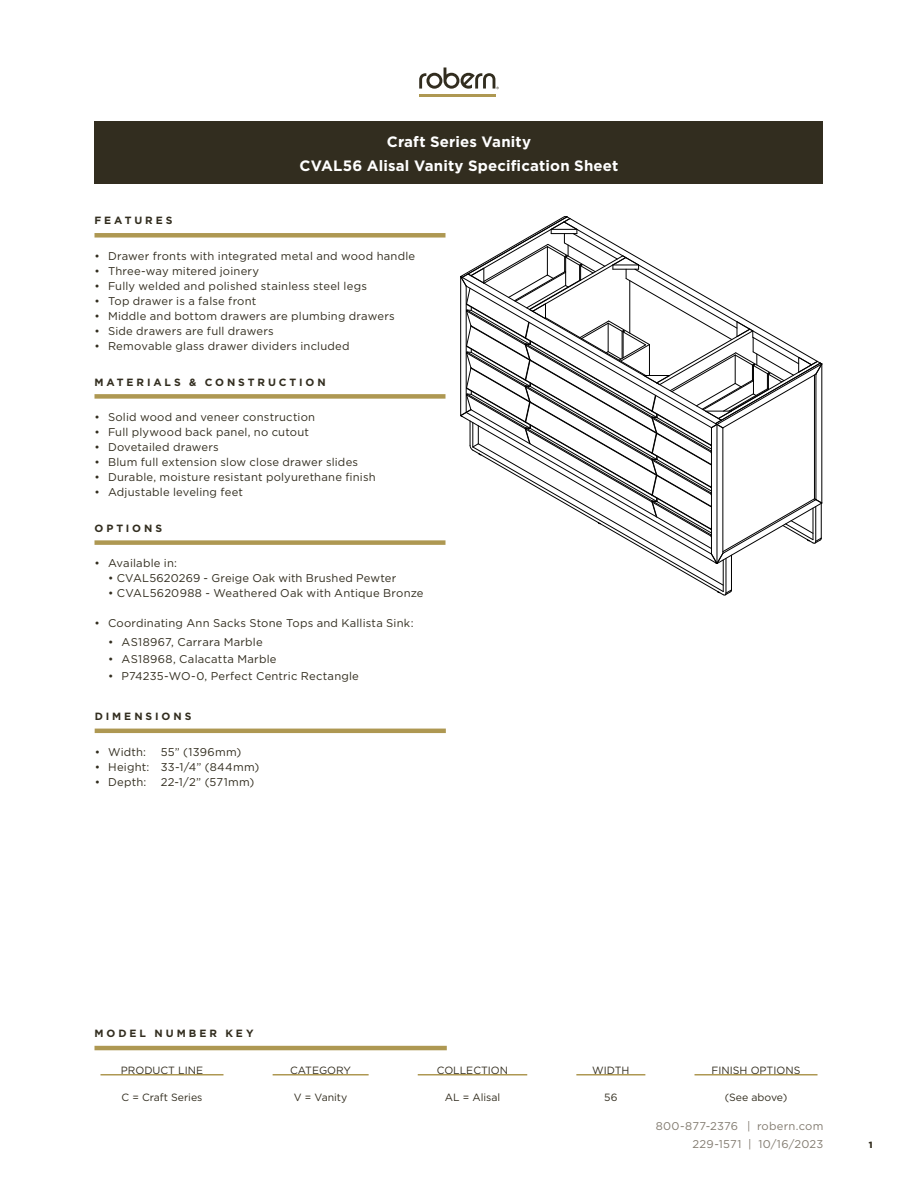
<style>
.page{position:relative;width:918px;height:1188px;background:#fff}
.page>*{position:absolute;margin:0;border:0;box-sizing:border-box;transform-origin:0 0}
.Icon_5_5{font:700 15px "Gotham";letter-spacing:.01em;color:#fff}
.t1{font:11.25px "Gotham";letter-spacing:.02em;color:#322d1f}
.footer_CTA{font:11.25px "Gotham";letter-spacing:.025em;color:#837c71}
.t2{font:10.5px "Gotham";color:#322d1f}
.Headline{font:700 10.5px "Gotham";letter-spacing:.28em;color:#322d1f}
.page_number{font:900 9px "Gotham";color:#322d1f}
</style>
<div class="page">
<div style="left:94px;top:122px;width:730px;height:62px;background:#322d1f"></div>
<hr style="left:94px;top:1046px;width:353px;height:4px;background:#ae9852">
<hr style="left:100px;top:1074px;width:124px;height:2px;background:#ae9852">
<hr style="left:273px;top:1074px;width:96px;height:2px;background:#ae9852">
<hr style="left:418px;top:1074px;width:109px;height:2px;background:#ae9852">
<hr style="left:576px;top:1074px;width:69px;height:2px;background:#ae9852">
<hr style="left:695px;top:1074px;width:123px;height:2px;background:#ae9852">
<div style="left:94px;top:233px;width:352px;height:5px;background:#ae9852"></div>
<div style="left:94px;top:394px;width:352px;height:5px;background:#ae9852"></div>
<div style="left:94px;top:540px;width:352px;height:5px;background:#ae9852"></div>
<hr style="left:822px;top:364px;width:1px;height:139px;background:#000">
<svg style="left:460px;top:216px;width:362px;height:379px"></svg>
<hr style="left:95px;top:729px;width:351px;height:4px;background:#ae9852">
<hr style="left:419px;top:94px;width:76px;height:3px;background:#ae9852">
<svg style="left:419px;top:68px;width:80px;height:21px"></svg>
<p class="Icon_5_5" style="left:387px;top:132px;width:146px">Craft Series Vanity</p>
<p class="Icon_5_5" style="left:300px;top:156px;width:320px">CVAL56 Alisal Vanity Specification Sheet</p>
<p class="Headline" style="left:94px;top:214px;width:80px">FEATURES</p>
<p class="t1" style="left:94px;top:249px;width:322px">• Drawer fronts with integrated metal and wood handle</p>
<p class="t1" style="left:94px;top:264px;width:166px">• Three-way mitered joinery</p>
<p class="t1" style="left:94px;top:279px;width:274px">• Fully welded and polished stainless steel legs</p>
<p class="t1" style="left:94px;top:294px;width:163px">• Top drawer is a false front</p>
<p class="t1" style="left:94px;top:309px;width:302px">• Middle and bottom drawers are plumbing drawers</p>
<p class="t1" style="left:94px;top:324px;width:181px">• Side drawers are full drawers</p>
<p class="t1" style="left:94px;top:339px;width:257px">• Removable glass drawer dividers included</p>
<p class="Headline" style="left:94px;top:375px;width:233px">MATERIALS &amp; CONSTRUCTION</p>
<p class="t1" style="left:94px;top:410px;width:222px">• Solid wood and veneer construction</p>
<p class="t1" style="left:94px;top:425px;width:216px">• Full plywood back panel, no cutout</p>
<p class="t1" style="left:94px;top:440px;width:126px">• Dovetailed drawers</p>
<p class="t1" style="left:94px;top:455px;width:265px">• Blum full extension slow close drawer slides</p>
<p class="t1" style="left:94px;top:470px;width:283px">• Durable, moisture resistant polyurethane finish</p>
<p class="t1" style="left:94px;top:485px;width:150px">• Adjustable leveling feet</p>
<p class="Headline" style="left:94px;top:521px;width:69px">OPTIONS</p>
<p class="t1" style="left:94px;top:556px;width:84px">• Available in:</p>
<p class="t1" style="left:108px;top:571px;width:290px">• CVAL5620269 - Greige Oak with Brushed Pewter</p>
<p class="t1" style="left:108px;top:586px;width:317px">• CVAL5620988 - Weathered Oak with Antique Bronze</p>
<p class="t1" style="left:94px;top:616px;width:321px">• Coordinating Ann Sacks Stone Tops and Kallista Sink:</p>
<p class="t1" style="left:108px;top:635px;width:156px">• AS18967, Carrara Marble</p>
<p class="t1" style="left:108px;top:652px;width:170px">• AS18968, Calacatta Marble</p>
<p class="t1" style="left:108px;top:669px;width:252px">• P74235-WO-0, Perfect Centric Rectangle</p>
<p class="Headline" style="left:95px;top:709px;width:98px">DIMENSIONS</p>
<p class="t1" style="left:95px;top:745px;width:53px">• Width:</p>
<p class="t1" style="left:161px;top:745px;width:82px">55” (1396mm)</p>
<p class="t1" style="left:95px;top:760px;width:166px">• Height: 33-1/4” (844mm)</p>
<p class="t1" style="left:95px;top:775px;width:53px">• Depth:</p>
<p class="t1" style="left:161px;top:775px;width:95px">22-1/2” (571mm)</p>
<p class="Headline" style="left:94px;top:1026px;width:161px">MODEL NUMBER KEY</p>
<p class="t2" style="left:121px;top:1064px;width:84px">PRODUCT LINE</p>
<p class="t2" style="left:290px;top:1064px;width:62px">CATEGORY</p>
<p class="t2" style="left:437px;top:1064px;width:73px">COLLECTION</p>
<p class="t2" style="left:592px;top:1064px;width:39px">WIDTH</p>
<p class="t2" style="left:712px;top:1064px;width:90px">FINISH OPTIONS</p>
<p class="t2" style="left:121px;top:1091px;width:83px">C = Craft Series</p>
<p class="t2" style="left:294px;top:1091px;width:55px">V = Vanity</p>
<p class="t2" style="left:445px;top:1091px;width:57px">AL = Alisal</p>
<p class="t2" style="left:604px;top:1091px;width:15px">56</p>
<p class="t2" style="left:725px;top:1091px;width:64px">(See above)</p>
<p class="footer_CTA" style="left:656px;top:1119px;width:169px">800-877-2376 | robern.com</p>
<p class="footer_CTA" style="left:693px;top:1136px;width:132px">229-1571 | 10/16/2023</p>
<p class="page_number" style="left:869px;top:1138px;width:5px">1</p>
</div>
